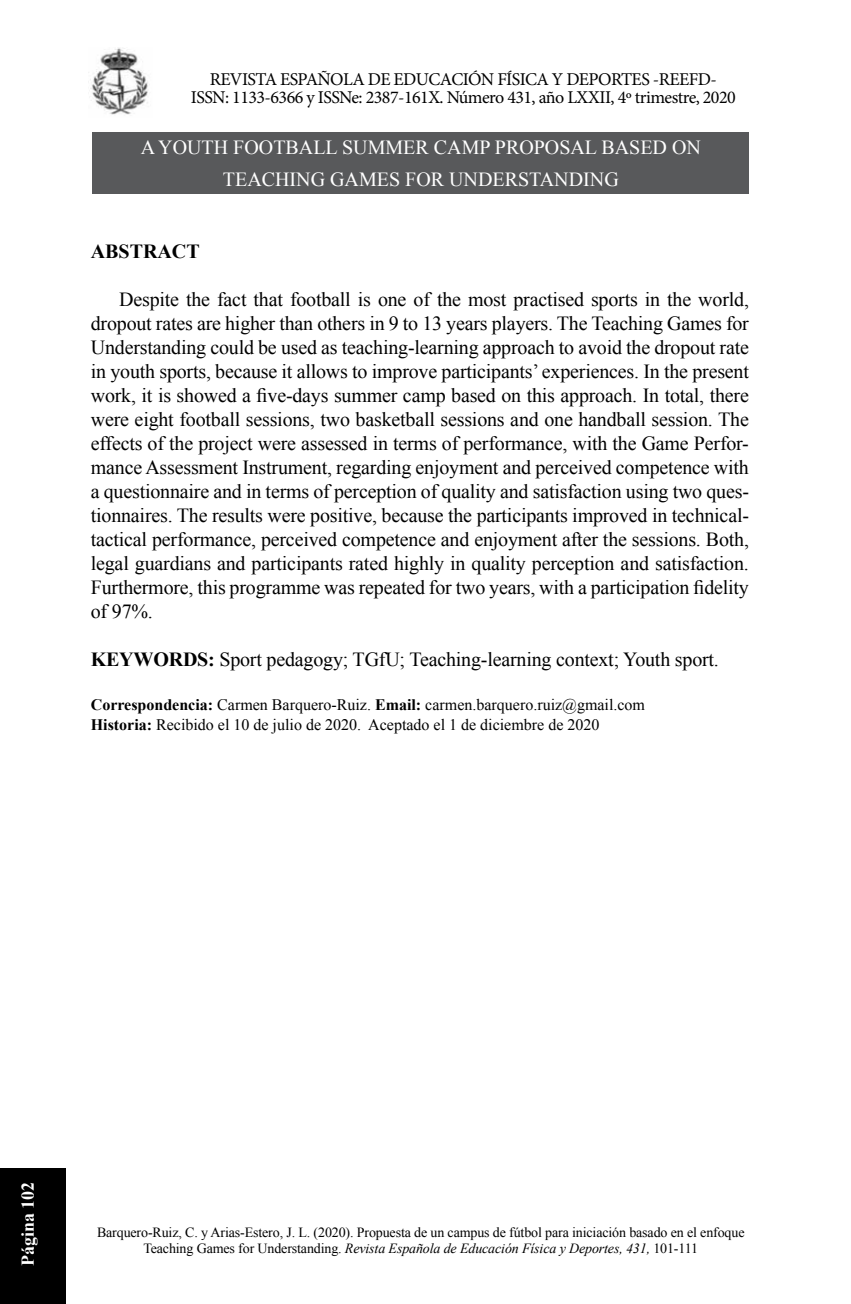
<style>
.page{position:relative;width:851px;height:1304px;background:#fff}
.page>*{position:absolute;margin:0;border:0;box-sizing:border-box;transform-origin:0 0}
.t1{font:20px/24px "Times New Roman";letter-spacing:-.01em;color:#000;text-align:justify}
.t2{font:20px "Times New Roman";color:#fff}
.t3{font:700 20px "Times New Roman";color:#000}
.t4{font:18px/18px "Minion Pro";letter-spacing:-.03em;color:#000;text-align:center}
.t5{font:700 18px "Times New Roman";color:#fff}
.t6{font:16px/20px "Times New Roman";color:#000}
.t7{font:14px/16px "Times New Roman";letter-spacing:-.01em;color:#000;text-align:center}
.s1{font-weight:700}
.s2{font-style:italic}
</style>
<div class="page">
<div style="left:0;top:1168px;width:66px;height:136px;background:#000"></div>
<img style="left:90px;top:47px;width:58px;height:68px">
<div style="left:93px;top:132px;width:655px;height:62px;background:#58595b"></div>
<p class="t4" style="left:191px;top:70px;width:546px">REVISTA ESPAÑOLA DE EDUCACIÓN FÍSICA Y DEPORTES -REEFD-<br>ISSN: 1133-6366 y ISSNe: 2387-161X. Número 431, año LXXII, 4º trimestre, 2020</p>
<p class="t2" style="left:141px;top:134px;width:33px">A youth</p>
<p class="t2" style="left:233px;top:134px;width:14px">football</p>
<p class="t2" style="left:342px;top:134px;width:16px">summer</p>
<p class="t2" style="left:434px;top:134px;width:15px">camp</p>
<p class="t2" style="left:495px;top:134px;width:14px">proposal</p>
<p class="t2" style="left:601px;top:134px;width:14px">based</p>
<p class="t2" style="left:672px;top:134px;width:15px">on</p>
<p class="t2" style="left:223px;top:166px;width:26px">Teaching</p>
<p class="t2" style="left:330px;top:166px;width:30px">Games</p>
<p class="t2" style="left:405px;top:166px;width:14px">for</p>
<p class="t2" style="left:449px;top:166px;width:29px">Understanding</p>
<p class="t3" style="left:91px;top:238px;width:110px">ABSTRACT</p>
<p class="t1" style="left:91px;top:287px;width:659px;text-indent:28px">Despite the fact that football is one of the most practised sports in the world, dropout rates are higher than others in 9 to 13 years players. The Teaching Games for Understanding could be used as teaching-learning approach to avoid the dropout rate in youth sports, because it allows to improve participants’ experiences. In the present work, it is showed a five-days summer camp based on this approach. In total, there were eight football sessions, two basketball sessions and one handball session. The effects of the project were assessed in terms of performance, with the Game Perfor&shy;mance Assessment Instrument, regarding enjoyment and perceived competence with a questionnaire and in terms of perception of quality and satisfaction using two ques&shy;tionnaires. The results were positive, because the participants improved in technical&shy;tactical performance, perceived competence and enjoyment after the sessions. Both, legal guardians and participants rated highly in quality perception and satisfaction.<br>Furthermore, this programme was repeated for two years, with a participation fidelity of 97%.</p>
<p class="t1" style="left:91px;top:647px;width:629px"><span class="s1">KEYWORDS:</span> Sport pedagogy; TGfU; Teaching-learning context; Youth sport.</p>
<p class="t6" style="left:91px;top:695px;width:555px"><span class="s1">Correspondencia:</span> Carmen Barquero-Ruiz. <span class="s1">Email:</span> carmen.barquero.ruiz@gmail.com<br><span class="s1">Historia:</span> Recibido el 10 de julio de 2020. Aceptado el 1 de diciembre de 2020</p>
<p class="t5" style="left:15px;top:1266px;width:86px;rotate:-90deg">Página 102</p>
<p class="t7" style="left:97px;top:1224px;width:649px">Barquero-Ruiz, C. y Arias-Estero, J. L. (2020). Propuesta de un campus de fútbol para iniciación basado en el enfoque<br>Teaching Games for Understanding. <span class="s2">Revista Española de Educación Física y Deportes, 431,</span> 101-111</p>
</div>
